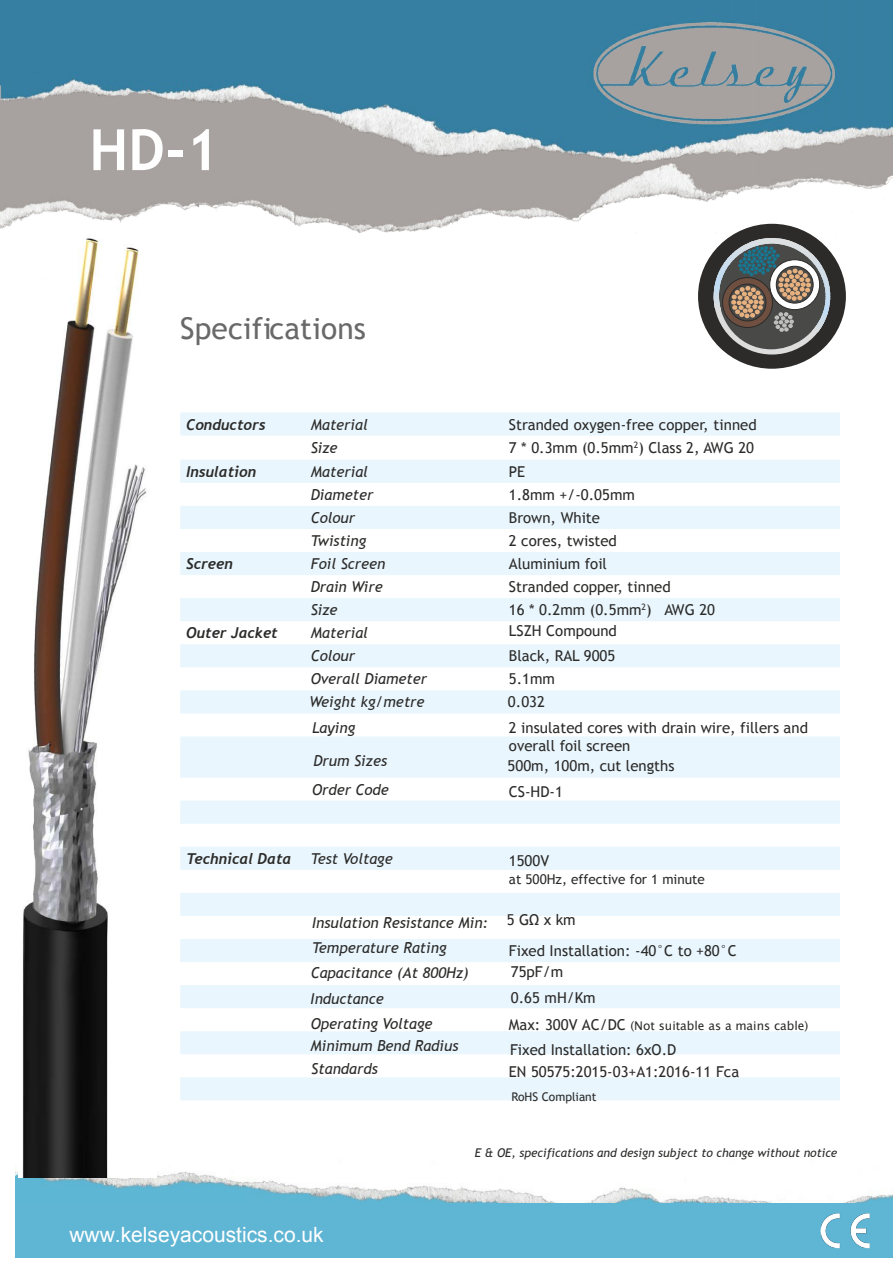
<style>
.page{position:relative;width:893px;height:1263px;background:#fff}
.page>*{position:absolute;margin:0;border:0;box-sizing:border-box;transform-origin:0 0}
.t1{font:700 57px "Trebuchet MS";color:#fefefe}
.t2{font:30px "Trebuchet MS";letter-spacing:.005em;color:#6a6969}
.t3{font:21px "Arial";color:#fff}
.t4{font:15px/18px "Trebuchet MS";color:#2c2b2a}
.t5{font:italic 15px/25.2px "Trebuchet MS";color:#2c2b2a}
.t6{font:italic 700 15px "Trebuchet";color:#2c2b2a}
.t7{font:italic 15px "Trebuchet MS";color:#2c2b2a}
.t8{font:italic 15px "Trebuchet MS";color:#2c2b2a}
.t9{font:13.5px "Trebuchet MS";color:#2c2b2a}
.t10{font:italic 12px "Trebuchet MS";color:#2c2b2a}
.t11{font:12px "Lucida Sans Unicode";color:#2c2b2a}
.t12{font:12px "Trebuchet MS";color:#2c2b2a}
.s1{font-family:"Trebuchet MS";font-size:15px}
</style>
<div class="page">
<img style="left:0;top:0;width:892px;height:236px">
<img style="left:0;top:1px;width:893px;height:175px">
<svg style="left:180px;top:412px;width:660px;height:688px;fill:#e9f6fd"></svg>
<div style="left:698px;top:224px;width:148px;height:145px;background:#2c2b2a;border-radius:50%"></div>
<svg style="left:706px;top:236px;width:132px;height:126px"></svg>
<img style="left:15px;top:1171px;width:878px;height:86px">
<img style="left:815px;top:1208px;width:69px;height:48px">
<img style="left:18px;top:232px;width:139px;height:945px">
<h1 class="t1" style="left:89px;top:128px;width:131px">HD-1</h1>
<h2 class="t2" style="left:180px;top:317px;width:187px">Specifications</h2>
<p class="t6" style="left:186px;top:418px;width:81px">Conductors</p>
<p class="t5" style="left:311px;top:413px;width:59px">Material</p>
<p class="t4" style="left:509px;top:417px;width:249px">Stranded oxygen-free copper, tinned</p>
<p class="t5" style="left:311px;top:436px;width:28px">Size</p>
<p class="t4" style="left:509px;top:440px;width:247px">7 * 0.3mm (0.5mm<sup>2</sup>) Class 2, AWG 20</p>
<p class="t6" style="left:186px;top:466px;width:71px">Insulation</p>
<p class="t5" style="left:311px;top:460px;width:59px">Material</p>
<p class="t4" style="left:509px;top:464px;width:18px">PE</p>
<p class="t5" style="left:311px;top:483px;width:64px">Diameter</p>
<p class="t4" style="left:509px;top:487px;width:128px">1.8mm +/-0.05mm</p>
<p class="t5" style="left:311px;top:506px;width:46px">Colour</p>
<p class="t4" style="left:509px;top:510px;width:93px">Brown, White</p>
<p class="t5" style="left:311px;top:529px;width:57px">Twisting</p>
<p class="t4" style="left:509px;top:533px;width:110px">2 cores, twisted</p>
<p class="t6" style="left:186px;top:558px;width:48px">Screen</p>
<p class="t5" style="left:311px;top:552px;width:76px">Foil Screen</p>
<p class="t4" style="left:509px;top:556px;width:100px">Aluminium foil</p>
<p class="t5" style="left:311px;top:575px;width:74px">Drain Wire</p>
<p class="t4" style="left:509px;top:579px;width:163px">Stranded copper, tinned</p>
<p class="t5" style="left:311px;top:599px;width:28px">Size</p>
<p class="t4" style="left:509px;top:602px;width:208px">16 * 0.2mm (0.5mm<sup>2</sup>) AWG 20</p>
<p class="t6" style="left:186px;top:627px;width:93px">Outer Jacket</p>
<p class="t5" style="left:311px;top:622px;width:59px">Material</p>
<p class="t4" style="left:509px;top:622px;width:109px">LSZH Compound</p>
<p class="t5" style="left:311px;top:645px;width:46px">Colour</p>
<p class="t4" style="left:509px;top:648px;width:108px">Black, RAL 9005</p>
<p class="t5" style="left:311px;top:668px;width:118px">Overall Diameter</p>
<p class="t4" style="left:509px;top:670px;width:48px">5.1mm</p>
<p class="t5" style="left:309px;top:690px;width:117px">Weight kg/metre</p>
<p class="t4" style="left:508px;top:694px;width:38px">0.032</p>
<p class="t5" style="left:312px;top:716px;width:45px">Laying</p>
<p class="t4" style="left:509px;top:720px;width:301px">2 insulated cores with drain wire, fillers and overall foil screen</p>
<p class="t5" style="left:313px;top:749px;width:75px">Drum Sizes</p>
<p class="t4" style="left:508px;top:758px;width:168px">500m, 100m, cut lengths</p>
<p class="t5" style="left:312px;top:779px;width:78px">Order Code</p>
<p class="t4" style="left:509px;top:783px;width:56px">CS-HD-1</p>
<p class="t6" style="left:186px;top:853px;width:107px">Technical Data</p>
<p class="t5" style="left:311px;top:847px;width:83px">Test Voltage</p>
<p class="t4" style="left:509px;top:852px;width:42px">1500V</p>
<p class="t9" style="left:509px;top:874px;width:197px">at 500Hz, effective for 1 minute</p>
<p class="t5" style="left:312px;top:911px;width:265px">Insulation Resistance Min: <sup>5</sup> <sup>GΩ</sup> <sup>x</sup> <sup>km<br></sup>Temperature Rating</p>
<p class="t4" style="left:509px;top:941px;width:229px">Fixed Installation: -40°C to +80°C</p>
<p class="t7" style="left:311px;top:964px;width:159px">Capacitance (At 800Hz)</p>
<p class="t4" style="left:511px;top:962px;width:54px">75pF/m</p>
<p class="t5" style="left:311px;top:1012px;width:123px">Operating Voltage</p>
<p class="t11" style="left:509px;top:1020px;width:301px"><span class="s1">Max: 300V AC/DC</span> (Not suitable as a mains cable)</p>
<p class="t5" style="left:311px;top:1057px;width:68px">Standards</p>
<p class="t4" style="left:509px;top:1063px;width:232px">EN 50575:2015-03+A1:2016-11 Fca</p>
<p class="t12" style="left:512px;top:1092px;width:86px">RoHS Compliant</p>
<p class="t8" style="left:310px;top:990px;width:75px">Inductance</p>
<p class="t4" style="left:511px;top:989px;width:86px">0.65 mH/Km</p>
<p class="t7" style="left:310px;top:1036px;width:150px">Minimum Bend Radius</p>
<p class="t4" style="left:510px;top:1041px;width:168px">Fixed Installation: 6xO.D</p>
<h3 class="t3" style="left:69px;top:1221px;width:256px">www.kelseyacoustics.co.uk</h3>
<p class="t10" style="left:475px;top:1148px;width:364px">E &amp; OE, specifications and design subject to change without notice</p>
</div>
